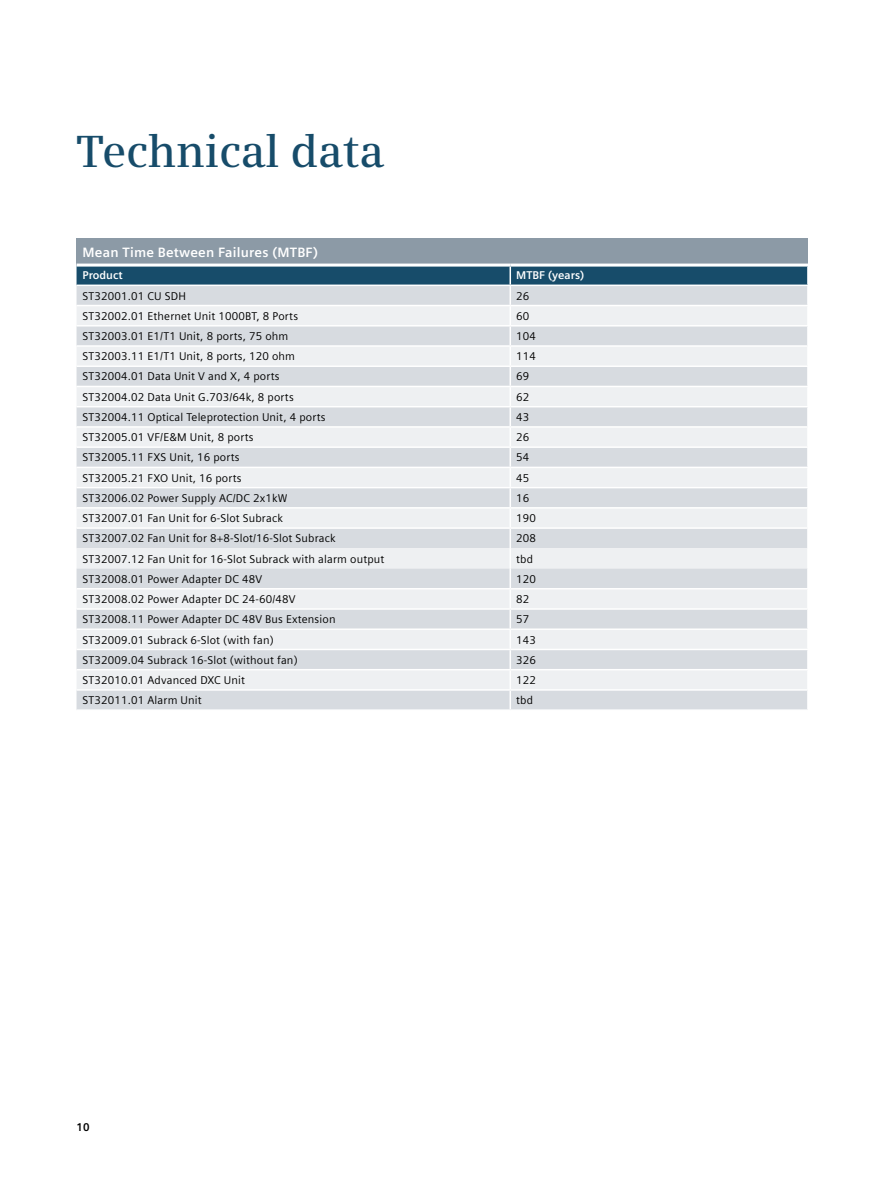
<style>
.page{position:relative;width:893px;height:1191px;background:#fff}
.page>*{position:absolute;margin:0;border:0;box-sizing:border-box;transform-origin:0 0}
.t1{font:600 45px "Siemens Serif";letter-spacing:-.005em;color:#174c6a}
.t2{font:700 13.5px "Siemens Sans Global";letter-spacing:.015em;color:#fff}
.t3{font:11.25px "Siemens Sans Global";letter-spacing:.015em;color:#000}
.t4{font:700 11.25px "Siemens Sans Global";color:#fff}
.t5{font:700 11.25px "Siemens Sans Global";color:#000}
</style>
<div class="page">
<div style="left:77px;top:238px;width:731px;height:27px;background:#8c9aa6"></div>
<svg style="left:77px;top:548px;width:730px;height:161px;background:#e2e5e9"></svg>
<hr style="left:77px;top:263px;width:433px;height:3px;background:#fff">
<hr style="left:510px;top:263px;width:299px;height:3px;background:#fff">
<hr style="left:509px;top:548px;width:2px;height:20px;background:#fff">
<hr style="left:509px;top:568px;width:2px;height:20px;background:#fff">
<hr style="left:77px;top:588px;width:433px;height:1px;background:#fff">
<hr style="left:510px;top:588px;width:299px;height:1px;background:#fff">
<hr style="left:77px;top:608px;width:433px;height:2px;background:#fff">
<hr style="left:510px;top:608px;width:299px;height:2px;background:#fff">
<hr style="left:77px;top:628px;width:433px;height:2px;background:#fff">
<hr style="left:510px;top:628px;width:299px;height:2px;background:#fff">
<hr style="left:77px;top:648px;width:433px;height:2px;background:#fff">
<hr style="left:510px;top:648px;width:299px;height:2px;background:#fff">
<hr style="left:77px;top:669px;width:433px;height:1px;background:#fff">
<hr style="left:510px;top:669px;width:299px;height:1px;background:#fff">
<hr style="left:77px;top:689px;width:433px;height:1px;background:#fff">
<hr style="left:510px;top:689px;width:299px;height:1px;background:#fff">
<svg style="left:509px;top:589px;width:2px;height:120px"></svg>
<svg style="left:77px;top:265px;width:731px;height:283px;background:#d6dce1"></svg>
<h1 class="t1" style="left:77px;top:125px;width:309px">Technical data</h1>
<p class="t2" style="left:83px;top:244px;width:237px">Mean Time Between Failures (MTBF)</p>
<p class="t4" style="left:83px;top:269px;width:42px">Product</p>
<p class="t4" style="left:516px;top:269px;width:69px">MTBF (years)</p>
<p class="t3" style="left:83px;top:287px;width:105px">ST32001.01 CU SDH</p>
<p class="t3" style="left:516px;top:287px;width:15px">26</p>
<p class="t3" style="left:83px;top:308px;width:217px">ST32002.01 Ethernet Unit 1000BT, 8 Ports</p>
<p class="t3" style="left:516px;top:308px;width:15px">60</p>
<p class="t3" style="left:83px;top:328px;width:207px">ST32003.01 E1/T1 Unit, 8 ports, 75 ohm</p>
<p class="t3" style="left:516px;top:328px;width:21px">104</p>
<p class="t3" style="left:83px;top:348px;width:214px">ST32003.11 E1/T1 Unit, 8 ports, 120 ohm</p>
<p class="t3" style="left:516px;top:348px;width:21px">114</p>
<p class="t3" style="left:83px;top:368px;width:198px">ST32004.01 Data Unit V and X, 4 ports</p>
<p class="t3" style="left:516px;top:368px;width:15px">69</p>
<p class="t3" style="left:83px;top:388px;width:213px">ST32004.02 Data Unit G.703/64k, 8 ports</p>
<p class="t3" style="left:516px;top:388px;width:15px">62</p>
<p class="t3" style="left:83px;top:409px;width:244px">ST32004.11 Optical Teleprotection Unit, 4 ports</p>
<p class="t3" style="left:516px;top:409px;width:15px">43</p>
<p class="t3" style="left:83px;top:429px;width:172px">ST32005.01 VF/E&amp;M Unit, 8 ports</p>
<p class="t3" style="left:516px;top:429px;width:15px">26</p>
<p class="t3" style="left:83px;top:449px;width:159px">ST32005.11 FXS Unit, 16 ports</p>
<p class="t3" style="left:516px;top:449px;width:15px">54</p>
<p class="t3" style="left:83px;top:469px;width:161px">ST32005.21 FXO Unit, 16 ports</p>
<p class="t3" style="left:516px;top:469px;width:15px">45</p>
<p class="t3" style="left:83px;top:490px;width:206px">ST32006.02 Power Supply AC/DC 2x1kW</p>
<p class="t3" style="left:516px;top:490px;width:15px">16</p>
<p class="t3" style="left:83px;top:510px;width:202px">ST32007.01 Fan Unit for 6-Slot Subrack</p>
<p class="t3" style="left:516px;top:510px;width:21px">190</p>
<p class="t3" style="left:83px;top:530px;width:255px">ST32007.02 Fan Unit for 8+8-Slot/16-Slot Subrack</p>
<p class="t3" style="left:516px;top:530px;width:21px">208</p>
<p class="t3" style="left:83px;top:550px;width:303px">ST32007.12 Fan Unit for 16-Slot Subrack with alarm output</p>
<p class="t3" style="left:516px;top:550px;width:18px">tbd</p>
<p class="t3" style="left:83px;top:571px;width:181px">ST32008.01 Power Adapter DC 48V</p>
<p class="t3" style="left:516px;top:571px;width:21px">120</p>
<p class="t3" style="left:83px;top:591px;width:214px">ST32008.02 Power Adapter DC 24-60/48V</p>
<p class="t3" style="left:516px;top:591px;width:15px">82</p>
<p class="t3" style="left:83px;top:611px;width:254px">ST32008.11 Power Adapter DC 48V Bus Extension</p>
<p class="t3" style="left:516px;top:611px;width:15px">57</p>
<p class="t3" style="left:83px;top:631px;width:193px">ST32009.01 Subrack 6-Slot (with fan)</p>
<p class="t3" style="left:516px;top:631px;width:21px">143</p>
<p class="t3" style="left:83px;top:651px;width:217px">ST32009.04 Subrack 16-Slot (without fan)</p>
<p class="t3" style="left:516px;top:651px;width:21px">326</p>
<p class="t3" style="left:83px;top:672px;width:164px">ST32010.01 Advanced DXC Unit</p>
<p class="t3" style="left:516px;top:672px;width:21px">122</p>
<p class="t3" style="left:83px;top:692px;width:121px">ST32011.01 Alarm Unit</p>
<p class="t3" style="left:516px;top:692px;width:18px">tbd</p>
<p class="t5" style="left:77px;top:1120px;width:15px">10</p>
</div>
